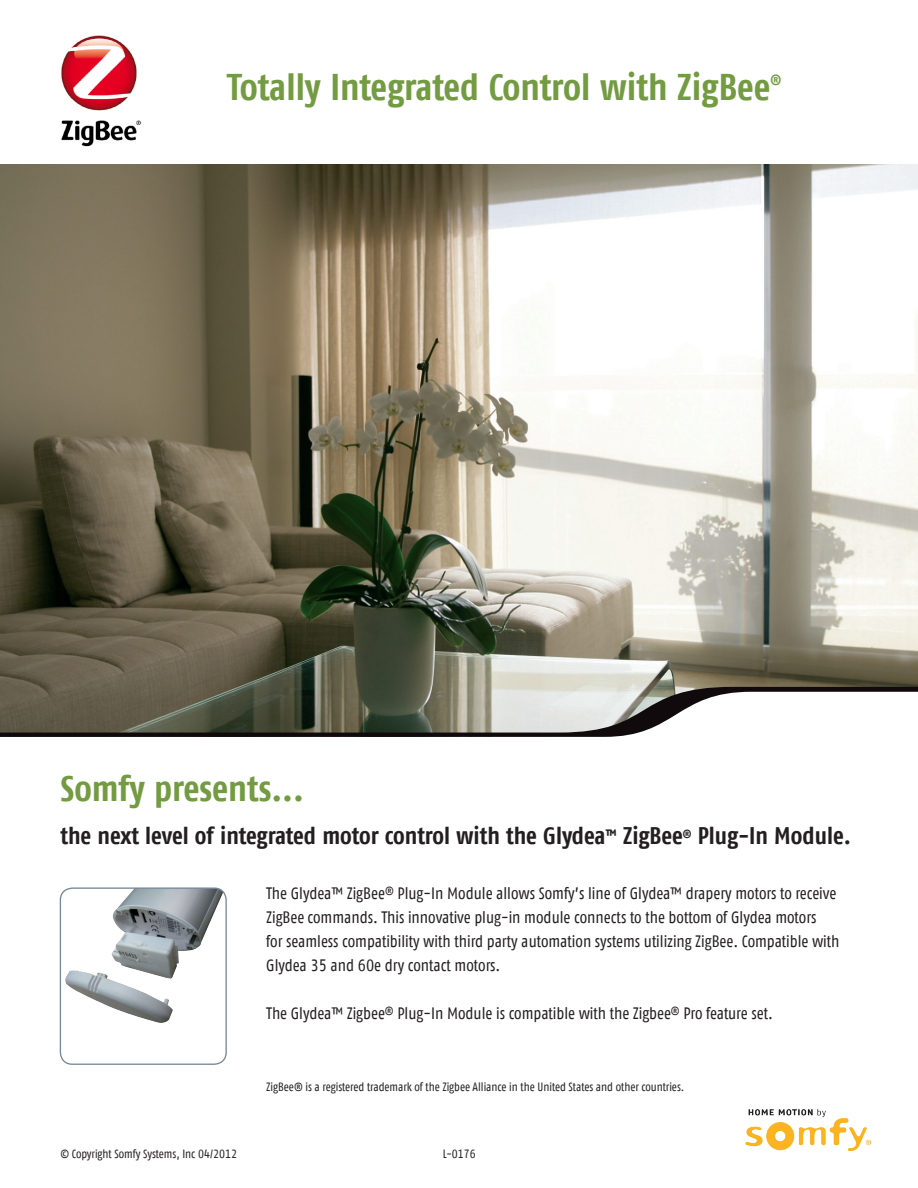
<style>
.page{position:relative;width:918px;height:1188px;background:#fff}
.page>*{position:absolute;margin:0;border:0;box-sizing:border-box;transform-origin:0 0}
.t1{font:37.2px "Fago Co Bold Tf";letter-spacing:-.005em;color:#739b41}
.t2{font:36px "Fago Co Bold Tf";color:#739b41}
.t3{font:24px "Fago Co Bold Tf";letter-spacing:-.005em;color:#231f20}
.t4{font:16.5px/24px "Fago Co Regular Tf";color:#231f20}
.t5{font:15px "Fago Co Bold Tf";color:#739b41}
.t6{font:12px "Fago Co Regular Tf";color:#231f20}
</style>
<div class="page">
<img style="left:0;top:164px;width:918px;height:523px">
<svg style="left:0;top:687px;width:918px;height:50px"></svg>
<img style="left:60px;top:889px;width:165px;height:134px">
<div style="left:60px;top:887px;width:167px;height:178px;border:1px solid #768798;border-radius:12px"></div>
<img style="left:745px;top:1109px;width:125px;height:42px">
<img style="left:61px;top:35px;width:81px;height:112px">
<p class="t1" style="left:227px;top:65px;width:545px">Totally Integrated Control with ZigBee</p>
<p class="t5" style="left:770px;top:71px;width:12px">®</p>
<p class="t2" style="left:60px;top:767px;width:245px">Somfy presents...</p>
<p class="t3" style="left:60px;top:821px;width:792px">the next level of integrated motor control with the Glydea<sup>™</sup> ZigBee<sup>®</sup> Plug-In Module.</p>
<p class="t4" style="left:266px;top:881px;width:575px">The Glydea™ ZigBee<sup>®</sup> Plug-In Module allows Somfy’s line of Glydea™ drapery motors to receive ZigBee commands. This innovative plug-in module connects to the bottom of Glydea motors<br>for seamless compatibility with third party automation systems utilizing ZigBee. Compatible with Glydea 35 and 60e dry contact motors.</p>
<p class="t4" style="left:266px;top:1001px;width:508px">The Glydea™ Zigbee<sup>®</sup> Plug-In Module is compatible with the Zigbee<sup>®</sup> Pro feature set.</p>
<p class="t6" style="left:266px;top:1080px;width:420px">ZigBee® is a registered trademark of the Zigbee Alliance in the United States and other countries.</p>
<p class="t6" style="left:60px;top:1147px;width:178px">© Copyright Somfy Systems, Inc 04/2012</p>
<p class="t6" style="left:443px;top:1147px;width:34px">L-0176</p>
</div>
